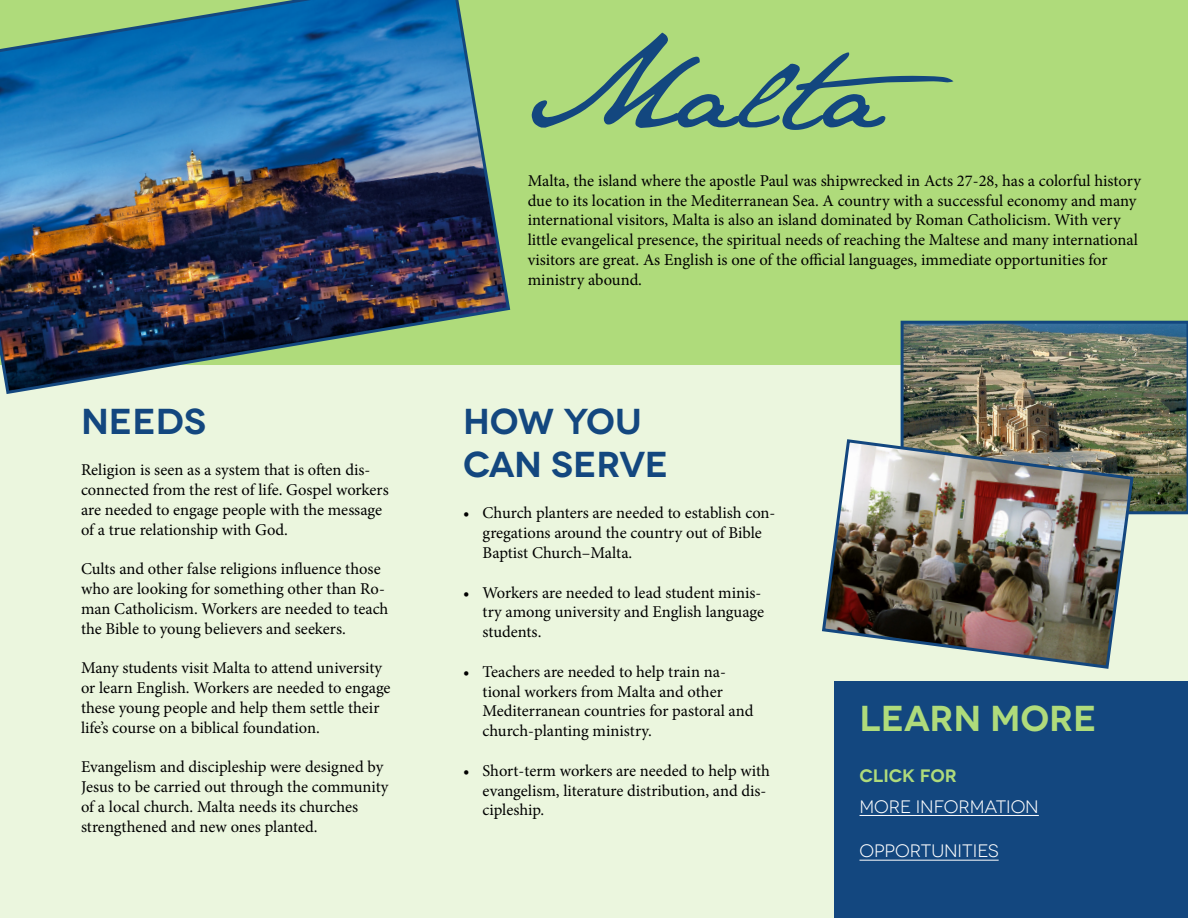
<style>
.page{position:relative;width:1188px;height:918px;background:#fff}
.page>*{position:absolute;margin:0;border:0;box-sizing:border-box;transform-origin:0 0}
.t1{font:108px "Jane Austen";color:#13477f}
.t2{font:600 36px/43.2px "Novecentowide";letter-spacing:-.005em;color:#13477f}
.t3{font:600 36px "Novecentowide";color:#afdb7b}
.t4{font:18px "Novecentowide";letter-spacing:-.005em;color:#fff}
.t5{font:600 18px "Novecentowide";letter-spacing:-.01em;color:#afdb7b}
.t6{font:16.5px/19.8px "Minion Pro";letter-spacing:-.005em;color:#000}
</style>
<div class="page">
<div style="left:0;top:0;width:1188px;height:365px;background:#afdb7b"></div>
<div style="left:0;top:365px;width:1188px;height:553px;background:#ebf6de"></div>
<img style="left:0;top:0;width:511px;height:394px">
<img style="left:901px;top:321px;width:287px;height:193px">
<img style="left:822px;top:438px;width:313px;height:231px">
<div style="left:835px;top:682px;width:353px;height:236px;background:#13477f"></div>
<hr style="left:860px;top:815px;width:179px;height:1px;background:#fff">
<hr style="left:860px;top:860px;width:139px;height:1px;background:#fff">
<h2 class="t2" style="left:81px;top:400px;width:127px">NEEDS</h2>
<p class="t6" style="left:81px;top:460px;width:309px">Religion is seen as a system that is often dis&shy;connected from the rest of life. Gospel workers are needed to engage people with the message of a true relationship with God.</p>
<p class="t6" style="left:81px;top:559px;width:309px">Cults and other false religions influence those who are looking for something other than Ro&shy;man Catholicism. Workers are needed to teach the Bible to young believers and seekers.</p>
<p class="t6" style="left:81px;top:658px;width:311px">Many students visit Malta to attend university or learn English. Workers are needed to engage these young people and help them settle their life’s course on a biblical foundation.</p>
<p class="t6" style="left:81px;top:757px;width:309px">Evangelism and discipleship were designed by Jesus to be carried out through the community of a local church. Malta needs its churches strengthened and new ones planted.</p>
<h1 class="t1" style="left:520px;top:27px;width:435px">Malta</h1>
<p class="t6" style="left:528px;top:171px;width:615px">Malta, the island where the apostle Paul was shipwrecked in Acts 27-28, has a colorful history due to its location in the Mediterranean Sea. A country with a successful economy and many international visitors, Malta is also an island dominated by Roman Catholicism. With very little evangelical presence, the spiritual needs of reaching the Maltese and many international visitors are great. As English is one of the official languages, immediate opportunities for ministry abound.</p>
<h2 class="t2" style="left:463px;top:400px;width:207px">HOW YOU<br>CAN SERVE</h2>
<p class="t6" style="left:483px;top:503px;width:294px;text-indent:-20px">• Church planters are needed to establish con&shy;gregations around the country out of Bible<br>Baptist Church–Malta.</p>
<p class="t6" style="left:483px;top:583px;width:283px;text-indent:-20px">• Workers are needed to lead student minis&shy;try among university and English language students.</p>
<p class="t6" style="left:483px;top:662px;width:272px;text-indent:-20px">• Teachers are needed to help train na&shy;tional workers from Malta and other Mediterranean countries for pastoral and church-planting ministry.</p>
<p class="t6" style="left:483px;top:761px;width:289px;text-indent:-20px">• Short-term workers are needed to help with evangelism, literature distribution, and dis&shy;cipleship.</p>
<h2 class="t3" style="left:860px;top:696px;width:239px">LEARN MORE</h2>
<p class="t5" style="left:860px;top:765px;width:99px">CLICK FOR</p>
<p class="t4" style="left:860px;top:796px;width:181px">MORE INFORMATION</p>
<p class="t4" style="left:860px;top:841px;width:141px">OPPORTUNITIES</p>
</div>
